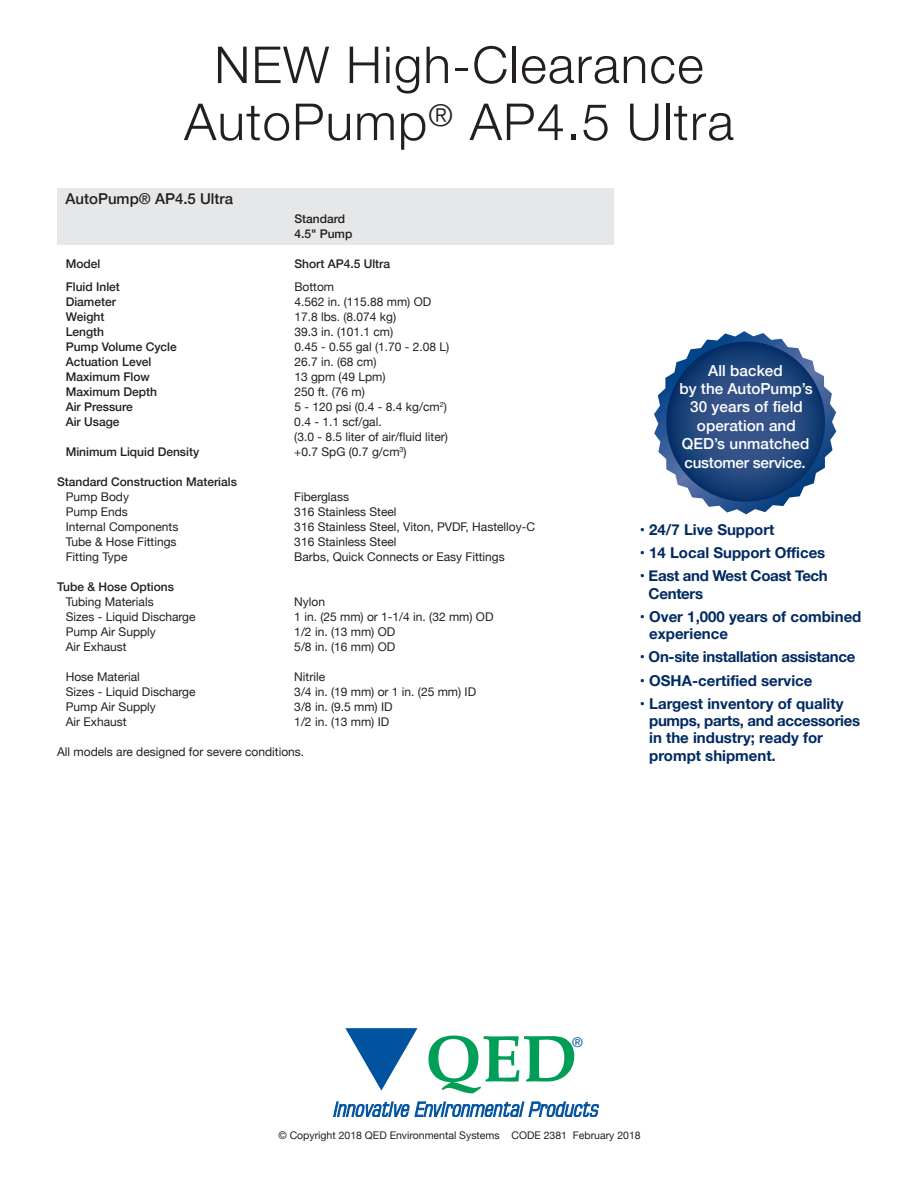
<style>
.page{position:relative;width:918px;height:1188px;background:#fff}
.page>*{position:absolute;margin:0;border:0;box-sizing:border-box;transform-origin:0 0}
.t1{font:300 51px/57px "Helvetica Neue";letter-spacing:.025em;color:#231f20;text-align:center}
.t2{font:500 15.15px/18.5px "Helvetica Neue";letter-spacing:.005em;color:#fff;text-align:center}
.t3{font:700 15px/17.2px "Helvetica Neue";color:#002a62}
.t4{font:700 15px/17.2px "Helvetica Neue";letter-spacing:-.02em;color:#002a62}
.t5{font:500 15px "Helvetica Neue";color:#231f20}
.t6{font:13.5px "Helvetica Neue";color:#0153a0}
.t7{font:12px/15px "Helvetica Neue";color:#231f20}
.t8{font:500 12px/15px "Helvetica Neue";color:#231f20}
.t9{font:10.5px "Helvetica Neue";color:#231f20}
</style>
<div class="page">
<svg style="left:429px;top:1036px;width:145px;height:57px"></svg>
<svg style="left:345px;top:1028px;width:72px;height:63px"></svg>
<svg style="left:334px;top:1102px;width:75px;height:15px"></svg>
<svg style="left:415px;top:1102px;width:184px;height:15px"></svg>
<div style="left:58px;top:188px;width:556px;height:57px;background:#e6e7e9"></div>
<svg style="left:654px;top:331px;width:182px;height:183px"></svg>
<svg style="left:666px;top:342px;width:159px;height:160px;background:#21457b"></svg>
<h1 class="t1" style="left:184px;top:35px;width:551px">NEW High-Clearance<br>AutoPump<sup>®</sup> AP4.5 Ultra</h1>
<p class="t5" style="left:66px;top:189px;width:169px">AutoPump® AP4.5 Ultra</p>
<p class="t8" style="left:294px;top:211px;width:60px">Standard<br>4.5" Pump</p>
<p class="t8" style="left:66px;top:256px;width:36px">Model</p>
<p class="t8" style="left:294px;top:256px;width:97px">Short AP4.5 Ultra</p>
<p class="t8" style="left:66px;top:279px;width:56px">Fluid Inlet</p>
<p class="t7" style="left:294px;top:279px;width:41px">Bottom</p>
<p class="t8" style="left:66px;top:294px;width:52px">Diameter</p>
<p class="t7" style="left:294px;top:294px;width:138px">4.562 in. (115.88 mm) OD</p>
<p class="t8" style="left:66px;top:309px;width:40px">Weight</p>
<p class="t7" style="left:294px;top:309px;width:103px">17.8 lbs. (8.074 kg)</p>
<p class="t8" style="left:66px;top:324px;width:40px">Length</p>
<p class="t7" style="left:294px;top:324px;width:100px">39.3 in. (101.1 cm)</p>
<p class="t8" style="left:66px;top:339px;width:113px">Pump Volume Cycle</p>
<p class="t7" style="left:294px;top:339px;width:156px">0.45 - 0.55 gal (1.70 - 2.08 L)</p>
<p class="t8" style="left:66px;top:354px;width:87px">Actuation Level</p>
<p class="t7" style="left:294px;top:354px;width:84px">26.7 in. (68 cm)</p>
<p class="t8" style="left:66px;top:369px;width:86px">Maximum Flow</p>
<p class="t7" style="left:294px;top:369px;width:93px">13 gpm (49 Lpm)</p>
<p class="t8" style="left:66px;top:384px;width:93px">Maximum Depth</p>
<p class="t7" style="left:294px;top:384px;width:72px">250 ft. (76 m)</p>
<p class="t8" style="left:66px;top:399px;width:69px">Air Pressure</p>
<p class="t7" style="left:294px;top:399px;width:154px">5 - 120 psi (0.4 - 8.4 kg/cm<sup>2</sup>)</p>
<p class="t8" style="left:66px;top:414px;width:55px">Air Usage</p>
<p class="t7" style="left:294px;top:414px;width:155px">0.4 - 1.1 scf/gal.<br>(3.0 - 8.5 liter of air/fluid liter)</p>
<p class="t8" style="left:66px;top:444px;width:135px">Minimum Liquid Density</p>
<p class="t7" style="left:294px;top:444px;width:114px">+0.7 SpG (0.7 g/cm<sup>3</sup>)</p>
<p class="t8" style="left:57px;top:474px;width:181px">Standard Construction Materials</p>
<p class="t7" style="left:66px;top:489px;width:65px">Pump Body</p>
<p class="t7" style="left:294px;top:489px;width:56px">Fiberglass</p>
<p class="t7" style="left:66px;top:504px;width:64px">Pump Ends</p>
<p class="t7" style="left:294px;top:504px;width:104px">316 Stainless Steel</p>
<p class="t7" style="left:66px;top:519px;width:114px">Internal Components</p>
<p class="t7" style="left:294px;top:519px;width:242px">316 Stainless Steel, Viton, PVDF, Hastelloy-C</p>
<p class="t7" style="left:66px;top:534px;width:112px">Tube &amp; Hose Fittings</p>
<p class="t7" style="left:294px;top:534px;width:104px">316 Stainless Steel</p>
<p class="t7" style="left:66px;top:549px;width:63px">Fitting Type</p>
<p class="t7" style="left:294px;top:549px;width:212px">Barbs, Quick Connects or Easy Fittings</p>
<p class="t8" style="left:57px;top:579px;width:118px">Tube &amp; Hose Options</p>
<p class="t7" style="left:66px;top:594px;width:90px">Tubing Materials</p>
<p class="t7" style="left:294px;top:594px;width:32px">Nylon</p>
<p class="t7" style="left:66px;top:609px;width:131px">Sizes - Liquid Discharge</p>
<p class="t7" style="left:294px;top:609px;width:201px">1 in. (25 mm) or 1-1/4 in. (32 mm) OD</p>
<p class="t7" style="left:66px;top:624px;width:92px">Pump Air Supply</p>
<p class="t7" style="left:294px;top:624px;width:102px">1/2 in. (13 mm) OD</p>
<p class="t7" style="left:66px;top:639px;width:62px">Air Exhaust</p>
<p class="t7" style="left:294px;top:639px;width:102px">5/8 in. (16 mm) OD</p>
<p class="t7" style="left:66px;top:669px;width:76px">Hose Material</p>
<p class="t7" style="left:294px;top:669px;width:32px">Nitrile</p>
<p class="t7" style="left:66px;top:684px;width:131px">Sizes - Liquid Discharge</p>
<p class="t7" style="left:294px;top:684px;width:183px">3/4 in. (19 mm) or 1 in. (25 mm) ID</p>
<p class="t7" style="left:66px;top:699px;width:92px">Pump Air Supply</p>
<p class="t7" style="left:294px;top:699px;width:100px">3/8 in. (9.5 mm) ID</p>
<p class="t7" style="left:66px;top:714px;width:62px">Air Exhaust</p>
<p class="t7" style="left:294px;top:714px;width:96px">1/2 in. (13 mm) ID</p>
<p class="t7" style="left:57px;top:744px;width:249px">All models are designed for severe conditions.</p>
<p class="t2" style="left:680px;top:361px;width:135px">All backed<br>by the AutoPump’s<br>30 years of field operation and<br>QED’s unmatched customer service.</p>
<p class="t3" style="left:640px;top:521px;width:136px">• 24/7 Live Support</p>
<p class="t3" style="left:640px;top:544px;width:187px">• 14 Local Support Offices</p>
<p class="t4" style="left:649px;top:567px;width:181px;text-indent:-9px">• East and West Coast Tech<br>Centers</p>
<p class="t3" style="left:649px;top:608px;width:214px;text-indent:-9px">• Over 1,000 years of combined experience</p>
<p class="t4" style="left:640px;top:648px;width:217px">• On-site installation assistance</p>
<p class="t3" style="left:640px;top:671px;width:174px">• OSHA-certified service</p>
<p class="t3" style="left:649px;top:695px;width:213px;text-indent:-9px">• Largest inventory of quality pumps, parts, and accessories in the industry; ready for prompt shipment.</p>
<p class="t6" style="left:572px;top:1033px;width:12px">®</p>
<p class="t9" style="left:278px;top:1129px;width:364px">© Copyright 2018 QED Environmental Systems CODE 2381 February 2018</p>
</div>
